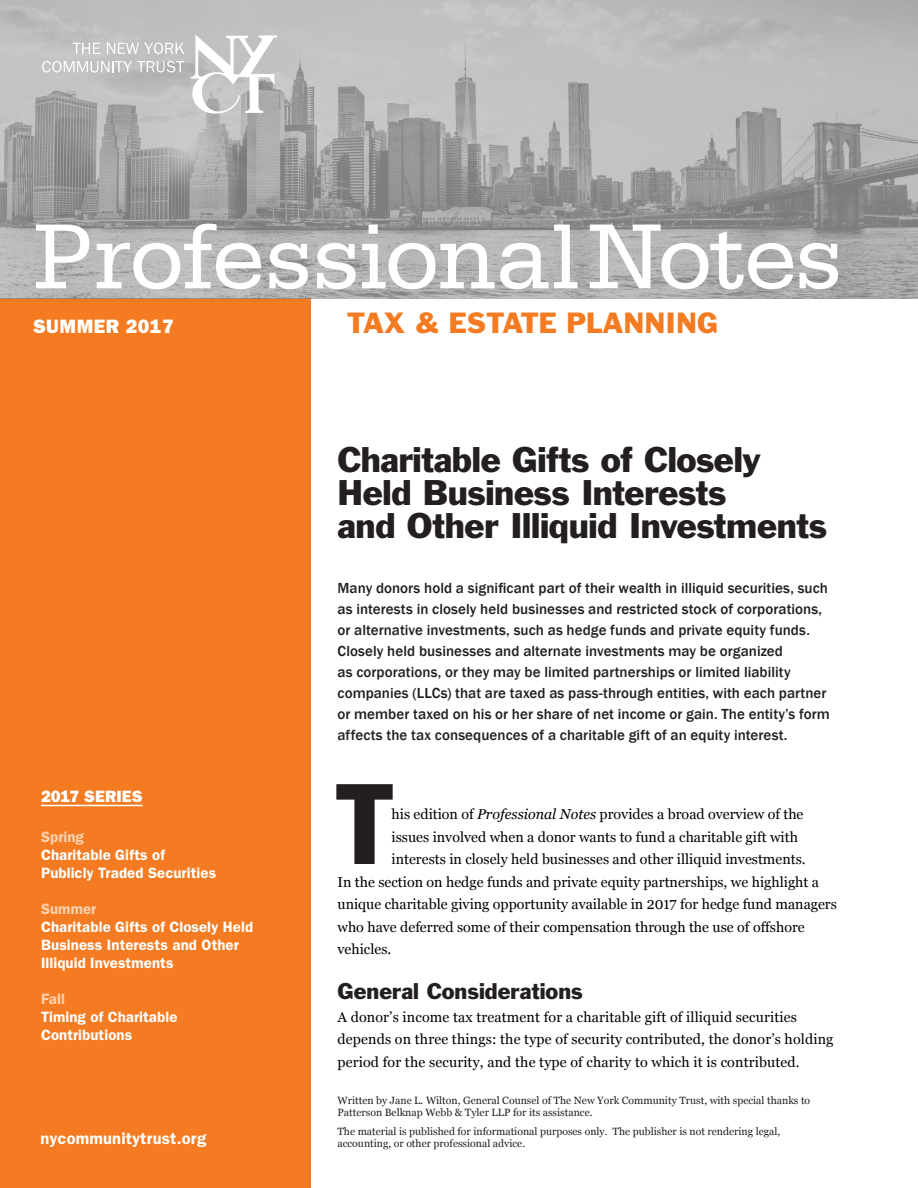
<style>
.page{position:relative;width:918px;height:1188px;background:#fff}
.page>*{position:absolute;margin:0;border:0;box-sizing:border-box;transform-origin:0 0}
.Normal__Web{font:condensed 112.2px "Franklin Gothic";color:#231f20}
.t1{font:97.5px "Serifa";letter-spacing:-.015em;color:#fff}
.Main_head{font:33px/33px "Franklin Gothic";letter-spacing:-.01em;color:#231f20}
.t2{font:27px "Franklin Gothic";color:#f47b21}
.Head1{font:21px "Franklin Gothic";color:#231f20}
.t3{font:800 19.5px "Franklin Gothic";letter-spacing:.02em;color:#fff}
.t4{font:600 16.5px "Franklin Gothic";letter-spacing:.01em;color:#fff}
.t5{font:800 16.5px "Franklin Gothic";color:#fff}
.Intro{font:500 15px/21px "Franklin Gothic";letter-spacing:.005em;color:#231f20}
.t6{font:600 15px/18px "Franklin Gothic";letter-spacing:.005em;color:#fff}
.t7{font:600 15px "Franklin Gothic";letter-spacing:.005em;color:#fcd2b0}
.Normal__Web-2{font:14.25px/22.5px "Georgia";color:#000}
.text{font:10.5px/12px "Georgia";color:#231f20}
.s1{font-style:italic}
</style>
<div class="page">
<div style="left:0;top:298px;width:310px;height:890px;background:#f47b21"></div>
<img style="left:0;top:0;width:918px;height:298px">
<hr style="left:41px;top:805px;width:102px;height:1px;background:#fff">
<svg style="left:73px;top:43px;width:27px;height:11px"></svg>
<svg style="left:107px;top:43px;width:77px;height:11px"></svg>
<svg style="left:42px;top:61px;width:142px;height:11px"></svg>
<svg style="left:190px;top:35px;width:87px;height:79px"></svg>
<p class="t1" style="left:33px;top:202px;width:812px">Professional Notes</p>
<p class="t3" style="left:33px;top:315px;width:142px">SUMMER 2017</p>
<p class="t2" style="left:347px;top:306px;width:372px">TAX &amp; ESTATE PLANNING</p>
<p class="Main_head" style="left:338px;top:442px;width:425px">Charitable Gifts of Closely<br>Held Business Interests</p>
<p class="Main_head" style="left:338px;top:508px;width:491px">and Other Illiquid Investments</p>
<p class="Intro" style="left:338px;top:577px;width:494px">Many donors hold a significant part of their wealth in illiquid securities, such as interests in closely held businesses and restricted stock of corporations, or alternative investments, such as hedge funds and private equity funds.<br>Closely held businesses and alternate investments may be organized<br>as corporations, or they may be limited partnerships or limited liability companies (LLCs) that are taxed as pass-through entities, with each partner or member taxed on his or her share of net income or gain. The entity’s form affects the tax consequences of a charitable gift of an equity interest.</p>
<p class="Normal__Web" style="left:338px;top:756px;width:56px">T</p>
<p class="t5" style="left:41px;top:786px;width:103px">2017 SERIES</p>
<p class="t7" style="left:41px;top:828px;width:44px">Spring</p>
<p class="t6" style="left:41px;top:846px;width:177px">Charitable Gifts of<br>Publicly Traded Securities</p>
<p class="t7" style="left:41px;top:900px;width:57px">Summer</p>
<p class="t6" style="left:41px;top:918px;width:214px">Charitable Gifts of Closely Held<br>Business Interests and Other<br>Illiquid Investments</p>
<p class="t7" style="left:41px;top:990px;width:25px">Fall</p>
<p class="t6" style="left:41px;top:1008px;width:138px">Timing of Charitable<br>Contributions</p>
<p class="Normal__Web-2" style="left:392px;top:803px;width:413px">his edition of <span class="s1">Professional Notes</span> provides a broad overview of the</p>
<p class="Normal__Web-2" style="left:392px;top:825px;width:408px">issues involved when a donor wants to fund a charitable gift with</p>
<p class="Normal__Web-2" style="left:392px;top:848px;width:416px">interests in closely held businesses and other illiquid investments.</p>
<p class="Normal__Web-2" style="left:338px;top:870px;width:483px">In the section on hedge funds and private equity partnerships, we highlight a</p>
<p class="Normal__Web-2" style="left:338px;top:893px;width:501px">unique charitable giving opportunity available in 2017 for hedge fund managers</p>
<p class="Normal__Web-2" style="left:338px;top:915px;width:469px">who have deferred some of their compensation through the use of offshore</p>
<p class="Normal__Web-2" style="left:338px;top:938px;width:55px">vehicles.</p>
<p class="Head1" style="left:338px;top:978px;width:247px">General Considerations</p>
<p class="Normal__Web-2" style="left:338px;top:1005px;width:498px">A donor’s income tax treatment for a charitable gift of illiquid securities depends on three things: the type of security contributed, the donor’s holding period for the security, and the type of charity to which it is contributed.</p>
<p class="text" style="left:338px;top:1095px;width:474px">Written by Jane L. Wilton, General Counsel of The New York Community Trust, with special thanks to<br>Patterson Belknap Webb &amp; Tyler LLP for its assistance.</p>
<p class="text" style="left:338px;top:1125px;width:444px">The material is published for informational purposes only. The publisher is not rendering legal,</p>
<p class="t4" style="left:40px;top:1129px;width:167px">nycommunitytrust.org</p>
<p class="text" style="left:338px;top:1137px;width:189px">accounting, or other professional advice.</p>
</div>
